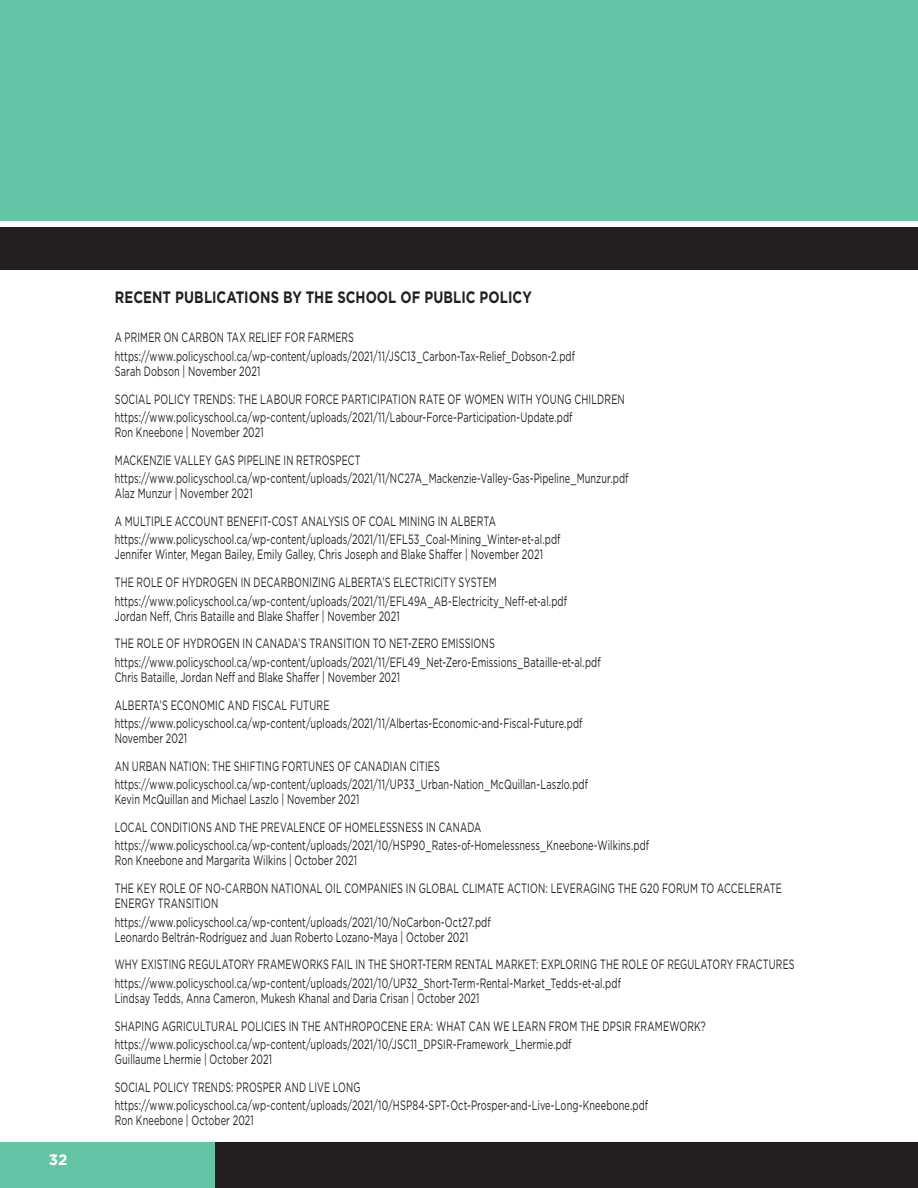
<style>
.page{position:relative;width:918px;height:1188px;background:#fff}
.page>*{position:absolute;margin:0;border:0;box-sizing:border-box;transform-origin:0 0}
.Recent_Pubs_-_Headin{font:700 16.5px "Gotham";letter-spacing:.005em;color:#231f20;scale:.8 1}
.t1{font:700 15px "Gotham";color:#fff}
.Paper_URL{font:13.5px "Gotham";letter-spacing:.01em;color:#231f20;scale:.68 1}
.Paper_Authors__Recen{font:13.5px "Gotham";letter-spacing:.015em;color:#231f20;scale:.68 1}
.Paper_Title_-_Recent{font:13.5px/15px "Gotham";letter-spacing:.015em;color:#231f20;scale:.68 1}
.Paper_Title_-_Recent-2{font:13.5px "Gotham";letter-spacing:.015em;color:#231f20;scale:.67 1}
</style>
<div class="page">
<div style="left:0;top:1143px;width:215px;height:45px;background:#65c4a6"></div>
<div style="left:215px;top:1143px;width:703px;height:45px;background:#231f20"></div>
<div style="left:0;top:228px;width:918px;height:42px;background:#231f20"></div>
<div style="left:0;top:0;width:918px;height:220px;background:#65c4a6"></div>
<p class="t1" style="left:49px;top:1150px;width:20px">32</p>
<p class="Recent_Pubs_-_Headin" style="left:115px;top:286px;width:523px">RECENT PUBLICATIONS BY THE SCHOOL OF PUBLIC POLICY</p>
<p class="Paper_Title_-_Recent-2" style="left:115px;top:329px;width:359px">A PRIMER ON CARBON TAX RELIEF FOR FARMERS</p>
<p class="Paper_URL" style="left:115px;top:347px;width:678px">https://www.policyschool.ca/wp-content/uploads/2021/11/JSC13_Carbon-Tax-Relief_Dobson-2.pdf</p>
<p class="Paper_Authors__Recen" style="left:115px;top:362px;width:216px">Sarah Dobson | November 2021</p>
<p class="Paper_Title_-_Recent" style="left:115px;top:391px;width:752px">SOCIAL POLICY TRENDS: THE LABOUR FORCE PARTICIPATION RATE OF WOMEN WITH YOUNG CHILDREN</p>
<p class="Paper_URL" style="left:115px;top:409px;width:675px">https://www.policyschool.ca/wp-content/uploads/2021/11/Labour-Force-Participation-Update.pdf</p>
<p class="Paper_Authors__Recen" style="left:115px;top:424px;width:221px">Ron Kneebone | November 2021</p>
<p class="Paper_Title_-_Recent-2" style="left:115px;top:451px;width:368px">MACKENZIE VALLEY GAS PIPELINE IN RETROSPECT</p>
<p class="Paper_URL" style="left:115px;top:470px;width:757px">https://www.policyschool.ca/wp-content/uploads/2021/11/NC27A_Mackenzie-Valley-Gas-Pipeline_Munzur.pdf</p>
<p class="Paper_Authors__Recen" style="left:115px;top:485px;width:204px">Alaz Munzur | November 2021</p>
<p class="Paper_Title_-_Recent" style="left:115px;top:514px;width:562px">A MULTIPLE ACCOUNT BENEFIT-COST ANALYSIS OF COAL MINING IN ALBERTA</p>
<p class="Paper_URL" style="left:115px;top:531px;width:657px">https://www.policyschool.ca/wp-content/uploads/2021/11/EFL53_Coal-Mining_Winter-et-al.pdf</p>
<p class="Paper_Authors__Recen" style="left:115px;top:546px;width:631px">Jennifer Winter, Megan Bailey, Emily Galley, Chris Joseph and Blake Shaffer | November 2021</p>
<p class="Paper_Title_-_Recent-2" style="left:115px;top:574px;width:572px">THE ROLE OF HYDROGEN IN DECARBONIZING ALBERTA’S ELECTRICITY SYSTEM</p>
<p class="Paper_URL" style="left:115px;top:592px;width:667px">https://www.policyschool.ca/wp-content/uploads/2021/11/EFL49A_AB-Electricity_Neff-et-al.pdf</p>
<p class="Paper_Authors__Recen" style="left:115px;top:607px;width:421px">Jordan Neff, Chris Bataille and Blake Shaffer | November 2021</p>
<p class="Paper_Title_-_Recent" style="left:115px;top:636px;width:561px">THE ROLE OF HYDROGEN IN CANADA’S TRANSITION TO NET-ZERO EMISSIONS</p>
<p class="Paper_URL" style="left:115px;top:653px;width:716px">https://www.policyschool.ca/wp-content/uploads/2021/11/EFL49_Net-Zero-Emissions_Bataille-et-al.pdf</p>
<p class="Paper_Authors__Recen" style="left:115px;top:668px;width:421px">Chris Bataille, Jordan Neff and Blake Shaffer | November 2021</p>
<p class="Paper_Title_-_Recent" style="left:115px;top:697px;width:317px">ALBERTA’S ECONOMIC AND FISCAL FUTURE</p>
<p class="Paper_URL" style="left:115px;top:715px;width:689px">https://www.policyschool.ca/wp-content/uploads/2021/11/Albertas-Economic-and-Fiscal-Future.pdf</p>
<p class="Paper_Authors__Recen" style="left:115px;top:730px;width:108px">November 2021</p>
<p class="Paper_Title_-_Recent-2" style="left:115px;top:757px;width:487px">AN URBAN NATION: THE SHIFTING FORTUNES OF CANADIAN CITIES</p>
<p class="Paper_URL" style="left:115px;top:776px;width:698px">https://www.policyschool.ca/wp-content/uploads/2021/11/UP33_Urban-Nation_McQuillan-Laszlo.pdf</p>
<p class="Paper_Authors__Recen" style="left:115px;top:791px;width:361px">Kevin McQuillan and Michael Laszlo | November 2021</p>
<p class="Paper_Title_-_Recent-2" style="left:115px;top:819px;width:549px">LOCAL CONDITIONS AND THE PREVALENCE OF HOMELESSNESS IN CANADA</p>
<p class="Paper_URL" style="left:115px;top:837px;width:788px">https://www.policyschool.ca/wp-content/uploads/2021/10/HSP90_Rates-of-Homelessness_Kneebone-Wilkins.pdf</p>
<p class="Paper_Authors__Recen" style="left:115px;top:852px;width:358px">Ron Kneebone and Margarita Wilkins | October 2021</p>
<p class="Paper_Title_-_Recent" style="left:115px;top:881px;width:983px">THE KEY ROLE OF NO-CARBON NATIONAL OIL COMPANIES IN GLOBAL CLIMATE ACTION: LEVERAGING THE G20 FORUM TO ACCELERATE<br>ENERGY TRANSITION</p>
<p class="Paper_URL" style="left:115px;top:913px;width:555px">https://www.policyschool.ca/wp-content/uploads/2021/10/NoCarbon-Oct27.pdf</p>
<p class="Paper_Authors__Recen" style="left:115px;top:928px;width:522px">Leonardo Beltrán-Rodríguez and Juan Roberto Lozano-Maya | October 2021</p>
<p class="Paper_Title_-_Recent-2" style="left:115px;top:956px;width:1016px">WHY EXISTING REGULATORY FRAMEWORKS FAIL IN THE SHORT-TERM RENTAL MARKET: EXPLORING THE ROLE OF REGULATORY FRACTURES</p>
<p class="Paper_URL" style="left:115px;top:974px;width:746px">https://www.policyschool.ca/wp-content/uploads/2021/10/UP32_Short-Term-Rental-Market_Tedds-et-al.pdf</p>
<p class="Paper_Authors__Recen" style="left:115px;top:989px;width:538px">Lindsay Tedds, Anna Cameron, Mukesh Khanal and Daria Crisan | October 2021</p>
<p class="Paper_Title_-_Recent" style="left:115px;top:1018px;width:871px">SHAPING AGRICULTURAL POLICIES IN THE ANTHROPOCENE ERA: WHAT CAN WE LEARN FROM THE DPSIR FRAMEWORK?</p>
<p class="Paper_URL" style="left:115px;top:1036px;width:673px">https://www.policyschool.ca/wp-content/uploads/2021/10/JSC11_DPSIR-Framework_Lhermie.pdf</p>
<p class="Paper_Authors__Recen" style="left:115px;top:1051px;width:233px">Guillaume Lhermie | October 2021</p>
<p class="Paper_Title_-_Recent-2" style="left:115px;top:1078px;width:368px">SOCIAL POLICY TRENDS: PROSPER AND LIVE LONG</p>
<p class="Paper_URL" style="left:115px;top:1097px;width:786px">https://www.policyschool.ca/wp-content/uploads/2021/10/HSP84-SPT-Oct-Prosper-and-Live-Long-Kneebone.pdf</p>
<p class="Paper_Authors__Recen" style="left:115px;top:1112px;width:206px">Ron Kneebone | October 2021</p>
</div>
